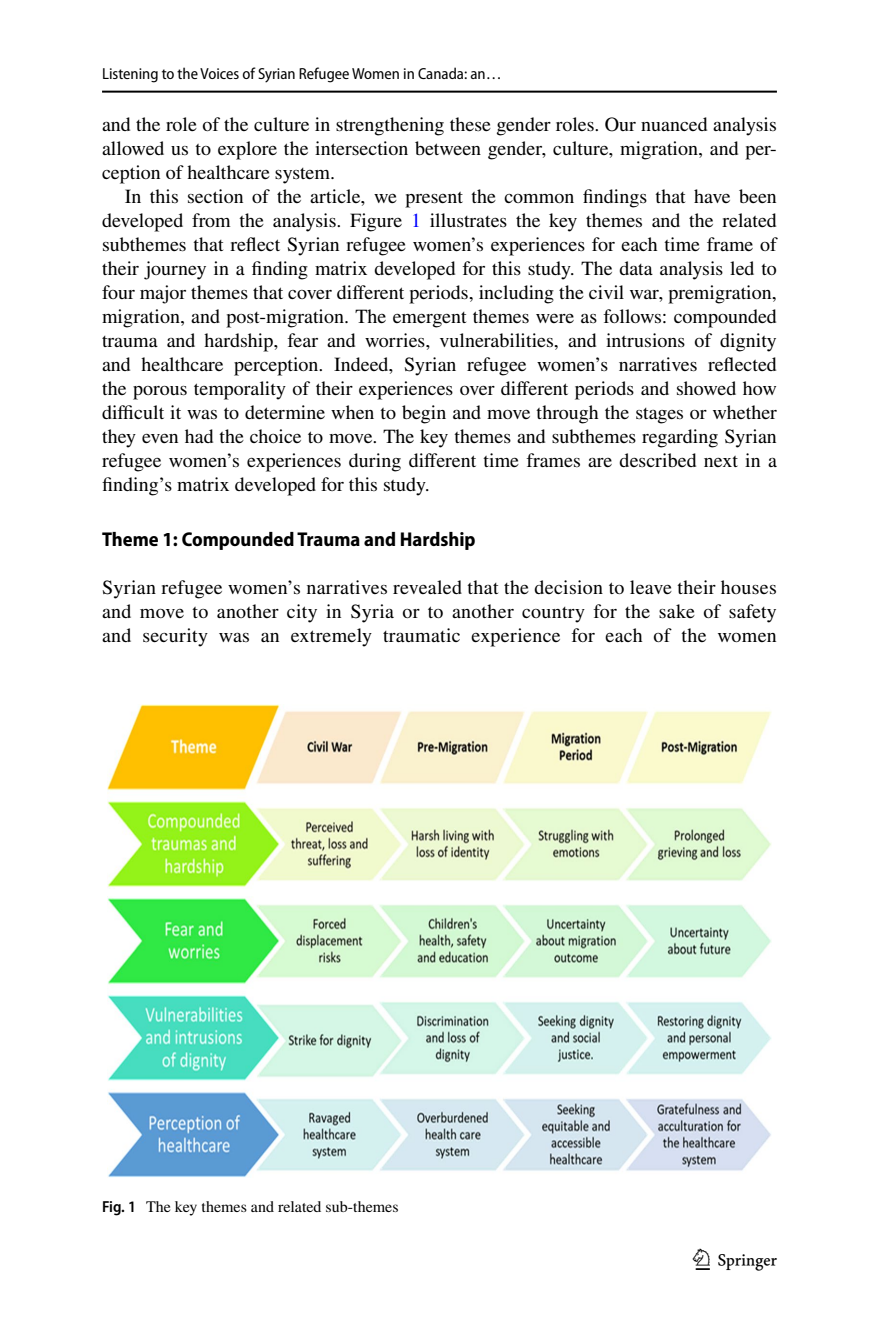
<style>
.page{position:relative;width:879px;height:1333px;background:#fff}
.page>*{position:absolute;margin:0;border:0;box-sizing:border-box;transform-origin:0 0}
.t1{font:30px "Springnew Regular 3";color:#000}
.t2{font:20px/24px "STIX";color:#000;text-align:justify}
.t3{font:700 semi-condensed 20px "Myriad Pro";color:#000}
.t4{font:16px "Myriad Pro Semi Cn 3";color:#000}
.t5{font:16px "STIX";color:#000}
.s1{color:#00f}
.s2{font-family:"Myriad Pro";font-weight:600;font-stretch:semi-condensed}
</style>
<div class="page">
<hr style="left:102px;top:91px;width:675px;height:2px;background:#000">
<img style="left:108px;top:704px;width:663px;height:473px">
<p class="t4" style="left:102px;top:65px;width:401px">Listening to the Voices of Syrian Refugee Women in Canada: an…</p>
<p class="t2" style="left:102px;top:114px;width:676px">and the role of the culture in strengthening these gender roles. Our nuanced analysis allowed us to explore the intersection between gender, culture, migration, and per‑ ception of healthcare system.</p>
<p class="t2" style="left:102px;top:186px;width:676px;text-indent:23px">In this section of the article, we present the common findings that have been developed from the analysis. Figure <span class="s1">1</span> illustrates the key themes and the related subthemes that reflect Syrian refugee women’s experiences for each time frame of their journey in a finding matrix developed for this study. The data analysis led to four major themes that cover different periods, including the civil war, premigration, migration, and post-migration. The emergent themes were as follows: compounded trauma and hardship, fear and worries, vulnerabilities, and intrusions of dignity and healthcare perception. Indeed, Syrian refugee women’s narratives reflected the porous temporality of their experiences over different periods and showed how difficult it was to determine when to begin and move through the stages or whether they even had the choice to move. The key themes and subthemes regarding Syrian refugee women’s experiences during different time frames are described next in a finding’s matrix developed for this study.</p>
<p class="t3" style="left:102px;top:527px;width:375px">Theme 1: Compounded Trauma and Hardship</p>
<p class="t2" style="left:102px;top:576px;width:676px">Syrian refugee women’s narratives revealed that the decision to leave their houses and move to another city in Syria or to another country for the sake of safety and security was an extremely traumatic experience for each of the women</p>
<p class="t5" style="left:102px;top:1195px;width:298px"><span class="s2">Fig. 1</span> The key themes and related sub-themes</p>
<h1 class="t1" style="left:696px;top:1248px;width:83px">1 3</h1>
</div>
